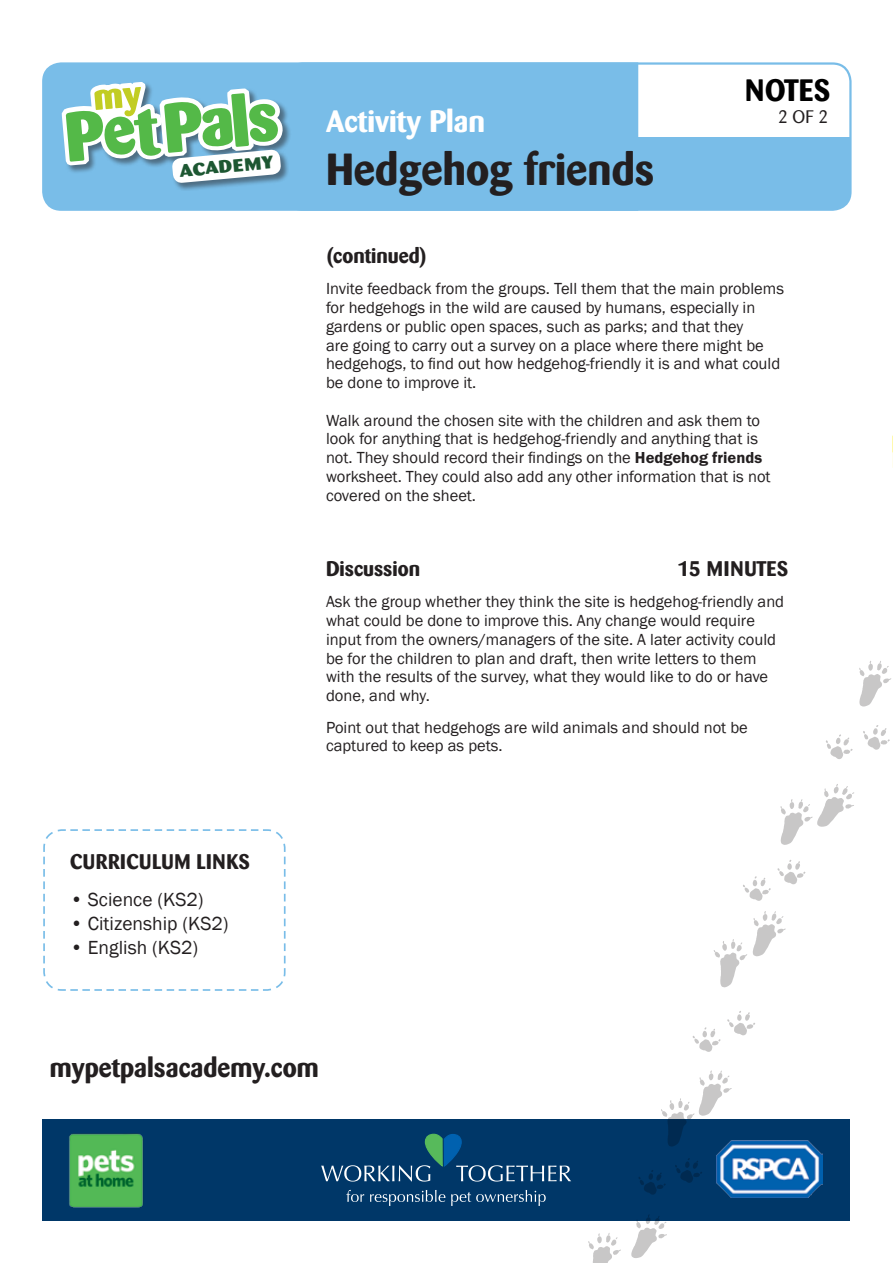
<style>
.page{position:relative;width:893px;height:1263px;background:#fff}
.page>*{position:absolute;margin:0;border:0;box-sizing:border-box;transform-origin:0 0}
.t1{font:700 44.55px "Barmeno";color:#231f20}
.t2{font:700 30.6px "Barmeno";color:#fff}
.t3{font:700 30.6px "Barmeno";letter-spacing:.01em;color:#000}
.t4{font:700 27px "Barmeno";color:#231f20}
.t5{font:700 21px "Barmeno";letter-spacing:.02em;color:#231f20}
.t6{font:700 21px "Barmeno";color:#231f20}
.t7{font:19.5px "Franklin Gothic";color:#231f20}
.t8{font:18px "Barmeno";color:#231f20}
.t9{font:800 17.7px "Barmeno";color:#1d5732;scale:1.24 1}
.t10{font:16.5px/18.8px "Franklin Gothic";color:#231f20}
.s1{font-family:"Franklin Gothic EF";font-weight:600}
.s2{color:#fff}
</style>
<div class="page">
<div style="left:285px;top:64px;width:565px;height:146px;background:#79bde8;border-radius:18px"></div>
<div style="left:285px;top:64px;width:565px;height:73px;background:#fff"></div>
<div style="left:42px;top:62px;width:597px;height:149px;background:#79bde8"></div>
<svg style="left:43px;top:829px;width:243px;height:162px"></svg>
<img style="left:892px;top:435px;width:1px;height:33px">
<div style="left:172px;top:150px;width:117px;height:41px;background:#231f20;opacity:.5"></div>
<svg style="left:55px;top:76px;width:231px;height:135px"></svg>
<div style="left:43px;top:1118px;width:807px;height:102px;background:#003768"></div>
<svg style="left:346px;top:1190px;width:18px;height:12px"></svg>
<svg style="left:370px;top:1190px;width:75px;height:16px"></svg>
<svg style="left:451px;top:1190px;width:95px;height:16px"></svg>
<svg style="left:321px;top:1133px;width:250px;height:48px"></svg>
<img style="left:716px;top:1140px;width:107px;height:57px">
<img style="left:69px;top:1133px;width:74px;height:75px">
<svg style="left:631px;top:1215px;width:36px;height:43px"></svg>
<svg style="left:588px;top:1233px;width:33px;height:30px"></svg>
<svg style="left:675px;top:1158px;width:27px;height:25px"></svg>
<svg style="left:639px;top:1170px;width:27px;height:25px"></svg>
<svg style="left:661px;top:1070px;width:71px;height:77px"></svg>
<svg style="left:727px;top:1011px;width:28px;height:24px"></svg>
<svg style="left:692px;top:1027px;width:29px;height:25px"></svg>
<svg style="left:780px;top:784px;width:74px;height:61px"></svg>
<svg style="left:863px;top:725px;width:27px;height:25px"></svg>
<svg style="left:826px;top:734px;width:27px;height:25px"></svg>
<svg style="left:714px;top:911px;width:72px;height:76px"></svg>
<svg style="left:777px;top:860px;width:28px;height:24px"></svg>
<svg style="left:743px;top:876px;width:28px;height:25px"></svg>
<svg style="left:859px;top:661px;width:32px;height:46px"></svg>
<p class="t9" style="left:179px;top:160px;width:77px;rotate:-5deg">ACADEMY</p>
<h2 class="t2" style="left:326px;top:103px;width:161px">Activity Plan</h2>
<h1 class="t1" style="left:326px;top:143px;width:330px">Hedgehog friends</h1>
<p class="t6" style="left:327px;top:243px;width:100px">(continued)</p>
<h2 class="t3" style="left:745px;top:72px;width:87px">NOTES</h2>
<p class="t8" style="left:778px;top:107px;width:51px">2 OF 2</p>
<p class="t10" style="left:326px;top:280px;width:459px">Invite feedback from the groups. Tell them that the main problems for hedgehogs in the wild are caused by humans, especially in gardens or public open spaces, such as parks; and that they<br>are going to carry out a survey on a place where there might be hedgehogs, to find out how hedgehog-friendly it is and what could be done to improve it.</p>
<p class="t10" style="left:326px;top:411px;width:446px">Walk around the chosen site with the children and ask them to look for anything that is hedgehog-friendly and anything that is not. They should record their findings on the <span class="s1">Hedgehog friends </span>worksheet. They could also add any other information that is not covered on the sheet.</p>
<p class="t6" style="left:326px;top:556px;width:96px">Discussion</p>
<p class="t5" style="left:678px;top:556px;width:112px">15<span class="s2">-</span>MINUTES</p>
<p class="t10" style="left:326px;top:593px;width:460px">Ask the group whether they think the site is hedgehog-friendly and what could be done to improve this. Any change would require input from the owners/managers of the site. A later activity could be for the children to plan and draft, then write letters to them with the results of the survey, what they would like to do or have done, and why.</p>
<p class="t10" style="left:326px;top:718px;width:423px">Point out that hedgehogs are wild animals and should not be captured to keep as pets.</p>
<p class="t5" style="left:70px;top:849px;width:181px">CURRICULUM LINKS</p>
<p class="t7" style="left:70px;top:887px;width:135px">• Science (KS2)</p>
<p class="t7" style="left:70px;top:911px;width:160px">• Citizenship (KS2)</p>
<p class="t7" style="left:70px;top:935px;width:130px">• English (KS2)</p>
<h3 class="t4" style="left:50px;top:1052px;width:270px">mypetpalsacademy.com</h3>
</div>
